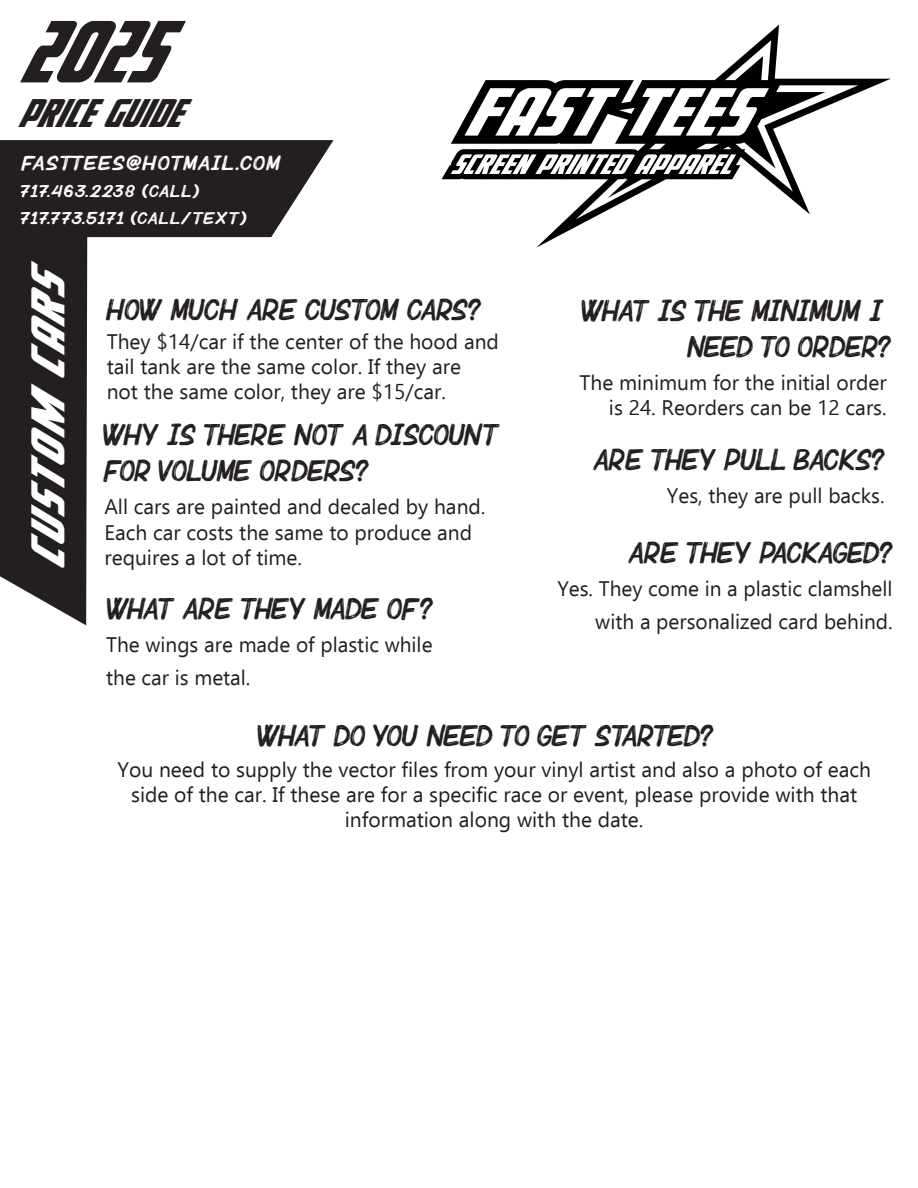
<style>
.page{position:relative;width:918px;height:1188px;background:#fff}
.page>*{position:absolute;margin:0;border:0;box-sizing:border-box;transform-origin:0 0}
.t1{font:81px "Voyage Fantastique Expanded";color:#231f20;scale:.84 1}
.t2{font:43.5px "Voyage Fantastique Expanded";color:#fff}
.t3{font:36.75px "Voyage Fantastique Expanded";color:#231f20;scale:.84 1}
.t4{font:30px/36px "Bebrush";letter-spacing:-.055em;color:#231f20}
.t5{font:30px/36px "Bebrush";letter-spacing:-.085em;color:#231f20;text-align:right}
.t6{font:30px "Bebrush";letter-spacing:-.025em;color:#231f20}
.t7{font:21px/25.2px "Ebrima";color:#231f20}
.t8{font:20.4px "Bebrush";letter-spacing:-.025em;color:#fff;scale:1.14 1}
.t9{font:16.95px/27.2px "Bebrush";letter-spacing:.03em;color:#fff;scale:1.14 1}
</style>
<div class="page">
<svg style="left:0;top:140px;width:334px;height:97px;background:#373435"></svg>
<svg style="left:0;top:234px;width:87px;height:391px;background:#312d2e"></svg>
<img style="left:441px;top:24px;width:450px;height:224px">
<h1 class="t1" style="left:17px;top:6px;width:168px">2025</h1>
<h3 class="t3" style="left:17px;top:92px;width:195px">PRICE GUIDE</h3>
<p class="t8" style="left:21px;top:152px;width:230px">FASTTEES@HOTMAIL.COM</p>
<p class="t9" style="left:21px;top:178px;width:199px">717.463.2238 (CALL)<br>717.773.5171 (CALL/TEXT)</p>
<h2 class="t2" style="left:24px;top:571px;width:313px;rotate:-90deg">CUSTOM CARS</h2>
<h3 class="t4" style="left:105px;top:292px;width:377px">HOW MUCH ARE CUSTOM CARS?</h3>
<p class="t7" style="left:107px;top:328px;width:394px">They $14/car if the center of the hood and tail tank are the same color. If they are<br>not the same color, they are $15/car.</p>
<h3 class="t4" style="left:103px;top:417px;width:398px">WHY IS THERE NOT A DISCOUNT<br>FOR VOLUME ORDERS?</h3>
<p class="t7" style="left:104px;top:494px;width:383px">All cars are painted and decaled by hand.<br>Each car costs the same to produce and requires a lot of time.</p>
<h3 class="t4" style="left:106px;top:591px;width:328px">WHAT ARE THEY MADE OF?</h3>
<p class="t7" style="left:106px;top:627px;width:328px;line-height:33px">The wings are made of plastic while the car is metal.</p>
<h3 class="t5" style="left:581px;top:293px;width:312px">WHAT IS THE MINIMUM I<br>NEED TO ORDER?</h3>
<p class="t7" style="left:579px;top:369px;width:309px;text-align:right">The minimum for the initial order is 24. Reorders can be 12 cars.</p>
<h3 class="t6" style="left:592px;top:443px;width:294px">ARE THEY PULL BACKS?</h3>
<p class="t7" style="left:667px;top:482px;width:219px">Yes, they are pull backs.</p>
<h3 class="t4" style="left:627px;top:535px;width:267px">ARE THEY PACKAGED?</h3>
<p class="t7" style="left:557px;top:571px;width:337px;line-height:33px;text-align:right">Yes. They come in a plastic clamshell with a personalized card behind.</p>
<h3 class="t5" style="left:257px;top:718px;width:458px">WHAT DO YOU NEED TO GET STARTED?</h3>
<p class="t7" style="left:117px;top:756px;width:755px;text-align:center">You need to supply the vector files from your vinyl artist and also a photo of each side of the car. If these are for a specific race or event, please provide with that information along with the date.</p>
</div>
